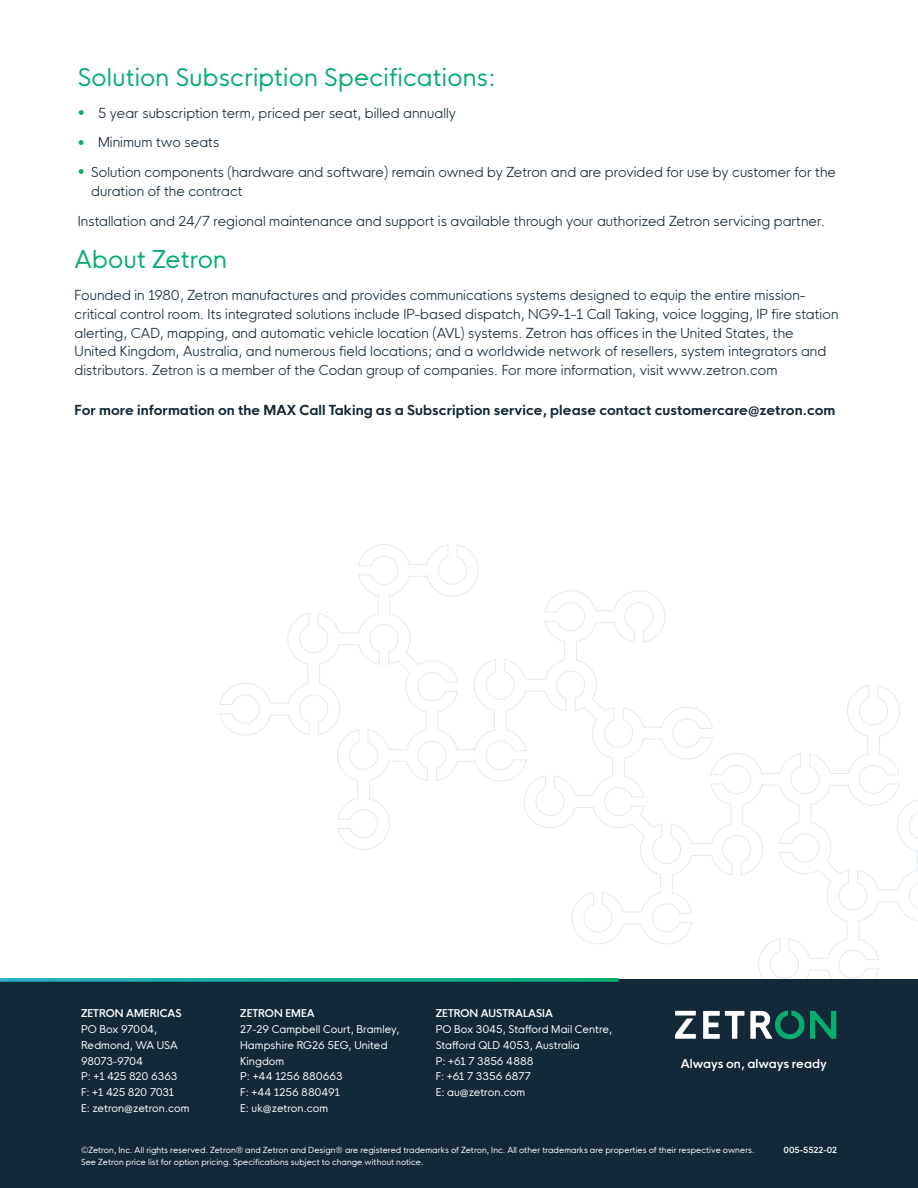
<style>
.page{position:relative;width:918px;height:1188px;background:#fff}
.page>*{position:absolute;margin:0;border:0;box-sizing:border-box;transform-origin:0 0}
.t1{font:24px "HK Nova Regular R";letter-spacing:.01em;color:#06ae6e}
.t2{font:13.5px/18.8px "HK Nova Light R";letter-spacing:.005em;color:#142937}
.t3{font:13.5px "HK Nova Bold R";letter-spacing:.005em;color:#142937}
.t4{font:12px "HK Nova Semi Bold R";color:#fff}
.t5{font:10.5px/15.8px "HK Nova Regular R";color:#fff}
.t6{font:10.5px "HK Nova Semi Bold R";letter-spacing:.005em;color:#fff}
.t7{font:8.25px/12px "HK Nova Regular R";letter-spacing:.005em;color:#fff}
.t8{font:8.25px "HK Nova Semi Bold R";letter-spacing:-.005em;color:#fff}
.s1{font-family:"HK Nova Medium R";color:#06ae6e}
</style>
<div class="page">
<svg style="left:219px;top:544px;width:699px;height:436px"></svg>
<div style="left:0;top:980px;width:918px;height:208px;background:#142937"></div>
<svg style="left:0;top:978px;width:619px;height:4px;background:#16a695"></svg>
<svg style="left:703px;top:1011px;width:41px;height:28px"></svg>
<svg style="left:675px;top:1011px;width:21px;height:28px"></svg>
<svg style="left:750px;top:1010px;width:86px;height:29px"></svg>
<h1 class="t1" style="left:78px;top:56px;width:419px">Solution Subscription Specifications:</h1>
<p class="t2" style="left:78px;top:105px;width:380px"><span class="s1">•</span> 5 year subscription term, priced per seat, billed annually</p>
<p class="t2" style="left:78px;top:131px;width:143px"><span class="s1">•</span> Minimum two seats</p>
<p class="t2" style="left:91px;top:161px;width:746px;text-indent:-14px"><span class="s1">•</span> Solution components (hardware and software) remain owned by Zetron and are provided for use by customer for the duration of the contract</p>
<p class="t2" style="left:78px;top:210px;width:749px">Installation and 24/7 regional maintenance and support is available through your authorized Zetron servicing partner.</p>
<h1 class="t1" style="left:75px;top:250px;width:154px">About Zetron</h1>
<p class="t2" style="left:75px;top:284px;width:765px">Founded in 1980, Zetron manufactures and provides communications systems designed to equip the entire mission&shy;critical control room. Its integrated solutions include IP-based dispatch, NG9-1-1 Call Taking, voice logging, IP fire station alerting, CAD, mapping, and automatic vehicle location (AVL) systems. Zetron has offices in the United States, the United Kingdom, Australia, and numerous field locations; and a worldwide network of resellers, system integrators and distributors. Zetron is a member of the Codan group of companies. For more information, visit www.zetron.com</p>
<p class="t3" style="left:75px;top:405px;width:762px">For more information on the MAX Call Taking as a Subscription service, please contact customercare@zetron.com</p>
<p class="t6" style="left:81px;top:1009px;width:102px">ZETRON AMERICAS</p>
<p class="t5" style="left:81px;top:1023px;width:110px">PO Box 97004,<br>Redmond, WA USA<br>98073-9704<br>P: +1 425 820 6363<br>F: +1 425 820 7031<br>E: zetron@zetron.com</p>
<p class="t6" style="left:240px;top:1009px;width:76px">ZETRON EMEA</p>
<p class="t5" style="left:240px;top:1023px;width:161px">27-29 Campbell Court, Bramley,<br>Hampshire RG26 5EG, United<br>Kingdom<br>P: +44 1256 880663<br>F: +44 1256 880491<br>E: uk@zetron.com</p>
<p class="t6" style="left:436px;top:1009px;width:119px">ZETRON AUSTRALASIA</p>
<p class="t5" style="left:436px;top:1020px;width:178px">PO Box 3045, Stafford Mail Centre,<br>Stafford QLD 4053, Australia<br>P: +61 7 3856 4888<br>F: +61 7 3356 6877<br>E: au@zetron.com</p>
<p class="t4" style="left:681px;top:1059px;width:147px">Always on, always ready</p>
<p class="t7" style="left:81px;top:1143px;width:675px">©Zetron, Inc. All rights reserved. Zetron® and Zetron and Design® are registered trademarks of Zetron, Inc. All other trademarks are properties of their respective owners.<br>See Zetron price list for option pricing. Specifications subject to change without notice.</p>
<p class="t8" style="left:784px;top:1147px;width:55px">005-5522-02</p>
</div>
